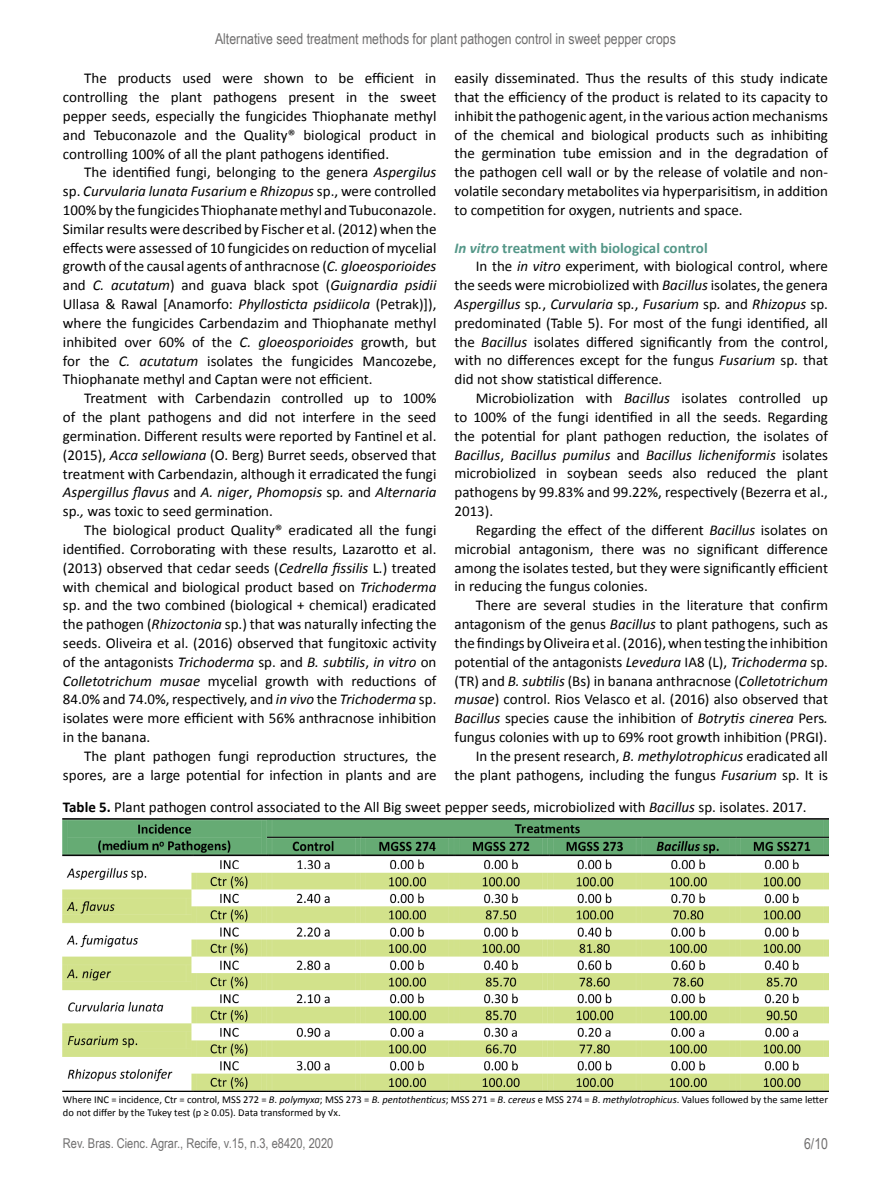
<style>
.page{position:relative;width:891px;height:1188px;background:#fff}
.page>*{position:absolute;margin:0;border:0;box-sizing:border-box;transform-origin:0 0}
.t1{font:15px/18.9px "Calibri";color:#000;text-align:justify}
.t2{font:italic 15px "Calibri";color:#000}
.t3{font:15px "Arial Narrow";color:#706f6f}
.t4{font:700 15px "Calibri";color:#549788}
.t5{font:13.5px "Arial Narrow";color:#706f6f}
.t6{font:10.5px/12.6px "Calibri";color:#000}
.s1{font-style:italic}
.s2{font-style:normal}
.s3{font-weight:700}
</style>
<div class="page">
<img style="left:63px;top:819px;width:765px;height:272px">
<p class="t3" style="left:215px;top:28px;width:462px">Alternative seed treatment methods for plant pathogen control in sweet pepper crops</p>
<p class="t1" style="left:63px;top:69px;width:375px;text-indent:21px">The products used were shown to be efficient in controlling the plant pathogens present in the sweet pepper seeds, especially the fungicides Thiophanate methyl and Tebuconazole and the Quality® biological product in controlling 100% of all the plant pathogens identified.</p>
<p class="t1" style="left:63px;top:163px;width:375px;text-indent:21px">The identified fungi, belonging to the genera <span class="s1">Aspergilus </span>sp. <span class="s1">Curvularia lunata Fusarium</span> e <span class="s1">Rhizopus</span> sp., were controlled 100% by the fungicides Thiophanate methyl and Tubuconazole.<br>Similar results were described by Fischer et al. (2012) when the effects were assessed of 10 fungicides on reduction of mycelial growth of the causal agents of anthracnose (<span class="s1">C. gloeosporioides </span>and <span class="s1">C. acutatum</span>) and guava black spot (<span class="s1">Guignardia psidii </span>Ullasa &amp; Rawal [Anamorfo: <span class="s1">Phyllosticta psidiicola</span> (Petrak)]), where the fungicides Carbendazim and Thiophanate methyl inhibited over 60% of the <span class="s1">C. gloeosporioides</span> growth, but for the <span class="s1">C. acutatum</span> isolates the fungicides Mancozebe, Thiophanate methyl and Captan were not efficient.</p>
<p class="t1" style="left:63px;top:389px;width:375px;text-indent:21px">Treatment with Carbendazin controlled up to 100% of the plant pathogens and did not interfere in the seed germination. Different results were reported by Fantinel et al. (2015), <span class="s1">Acca sellowiana</span> (O. Berg) Burret seeds, observed that treatment with Carbendazin, although it erradicated the fungi <span class="s1">Aspergillus flavus</span> and <span class="s1">A. niger</span>, <span class="s1">Phomopsis</span> sp<span class="s1">.</span> and <span class="s1">Alternaria </span>sp<span class="s1">.,</span> was toxic to seed germination.</p>
<p class="t1" style="left:63px;top:521px;width:375px;text-indent:21px">The biological product Quality® eradicated all the fungi identified. Corroborating with these results, Lazarotto et al. (2013) observed that cedar seeds (<span class="s1">Cedrella fissilis</span> L<span class="s1">.</span>) treated with chemical and biological product based on <span class="s1">Trichoderma </span>sp. and the two combined (biological + chemical) eradicated the pathogen (<span class="s1">Rhizoctonia</span> sp.) that was naturally infecting the seeds. Oliveira et al. (2016) observed that fungitoxic activity of the antagonists <span class="s1">Trichoderma</span> sp. and <span class="s1">B. subtilis</span>, <span class="s1">in vitro</span> on <span class="s1">Colletotrichum musae</span> mycelial growth with reductions of 84.0% and 74.0%, respectively, and <span class="s1">in vivo</span> the <span class="s1">Trichoderma</span> sp. isolates were more efficient with 56% anthracnose inhibition in the banana.</p>
<p class="t1" style="left:63px;top:747px;width:375px;text-align:right">The plant pathogen fungi reproduction structures, the spores, are a large potential for infection in plants and are</p>
<p class="t1" style="left:455px;top:69px;width:375px">easily disseminated. Thus the results of this study indicate that the efficiency of the product is related to its capacity to inhibit the pathogenic agent, in the various action mechanisms of the chemical and biological products such as inhibiting the germination tube emission and in the degradation of the pathogen cell wall or by the release of volatile and non&shy;volatile secondary metabolites via hyperparisitism, in addition to competition for oxygen, nutrients and space.</p>
<p class="t4" style="left:455px;top:238px;width:255px"><span class="s1">In vitro</span> treatment with biological control</p>
<p class="t1" style="left:476px;top:257px;width:354px">In the <span class="s1">in vitro</span> experiment, with biological control, where</p>
<p class="t1" style="left:455px;top:276px;width:375px">the seeds were microbiolized with <span class="s1">Bacillus</span> isolates, the genera</p>
<p class="t2" style="left:455px;top:294px;width:375px">Aspergillus <span class="s2">sp</span>.<span class="s2">,</span> Curvularia <span class="s2">sp</span>.<span class="s2">,</span> Fusarium <span class="s2">sp</span>. <span class="s2">and</span> Rhizopus <span class="s2">sp.</span></p>
<p class="t1" style="left:455px;top:313px;width:375px">predominated (Table 5). For most of the fungi identified, all</p>
<p class="t1" style="left:455px;top:332px;width:375px">the <span class="s1">Bacillus</span> isolates differed significantly from the control,</p>
<p class="t1" style="left:455px;top:351px;width:375px">with no differences except for the fungus <span class="s1">Fusarium</span> sp. that</p>
<p class="t1" style="left:455px;top:370px;width:209px">did not show statistical difference.</p>
<p class="t1" style="left:476px;top:389px;width:354px">Microbiolization with <span class="s1">Bacillus</span> isolates controlled up</p>
<p class="t1" style="left:455px;top:408px;width:375px">to 100% of the fungi identified in all the seeds. Regarding</p>
<p class="t1" style="left:455px;top:426px;width:375px">the potential for plant pathogen reduction, the isolates of</p>
<p class="t2" style="left:455px;top:444px;width:375px">Bacillus<span class="s2">,</span> Bacillus pumilus <span class="s2">and</span> Bacillus licheniformis <span class="s2">isolates</span></p>
<p class="t1" style="left:455px;top:464px;width:375px">microbiolized in soybean seeds also reduced the plant</p>
<p class="t1" style="left:455px;top:483px;width:375px">pathogens by 99.83% and 99.22%, respectively (Bezerra et al.,</p>
<p class="t1" style="left:455px;top:502px;width:40px">2013).</p>
<p class="t1" style="left:476px;top:521px;width:354px">Regarding the effect of the different <span class="s1">Bacillus</span> isolates on</p>
<p class="t1" style="left:455px;top:539px;width:375px">microbial antagonism, there was no significant difference</p>
<p class="t1" style="left:455px;top:558px;width:375px">among the isolates tested, but they were significantly efficient</p>
<p class="t1" style="left:455px;top:577px;width:195px">in reducing the fungus colonies.</p>
<p class="t1" style="left:476px;top:596px;width:354px">There are several studies in the literature that confirm</p>
<p class="t1" style="left:455px;top:615px;width:375px">antagonism of the genus <span class="s1">Bacillus</span> to plant pathogens, such as</p>
<p class="t1" style="left:455px;top:633px;width:375px">the findings by Oliveira et al. (2016), when testing the inhibition</p>
<p class="t1" style="left:455px;top:652px;width:375px">potential of the antagonists <span class="s1">Levedura</span> IA8 (L), <span class="s1">Trichoderma</span> sp.</p>
<p class="t1" style="left:455px;top:671px;width:375px">(TR) and <span class="s1">B. subtilis</span> (Bs) in banana anthracnose (<span class="s1">Colletotrichum</span></p>
<p class="t1" style="left:455px;top:690px;width:375px"><span class="s1">musae</span>) control. Rios Velasco et al. (2016) also observed that</p>
<p class="t1" style="left:455px;top:709px;width:375px"><span class="s1">Bacillus</span> species cause the inhibition of <span class="s1">Botrytis cinerea</span> Pers<span class="s1">.</span></p>
<p class="t1" style="left:455px;top:728px;width:374px">fungus colonies with up to 69% root growth inhibition (PRGI).</p>
<p class="t1" style="left:476px;top:746px;width:354px">In the present research, <span class="s1">B. methylotrophicus</span> eradicated all</p>
<p class="t1" style="left:455px;top:765px;width:375px">the plant pathogens, including the fungus <span class="s1">Fusarium</span> sp. It is</p>
<p class="t1" style="left:63px;top:798px;width:745px"><span class="s3">Table 5.</span> Plant pathogen control associated to the All Big sweet pepper seeds, microbiolized with <span class="s1">Bacillus</span> sp. isolates. 2017.</p>
<p class="t6" style="left:63px;top:1094px;width:767px">Where INC = incidence, Ctr = control, MSS 272 = <span class="s1">B</span>. <span class="s1">polymyxa</span>; MSS 273 = <span class="s1">B. pentothenticus</span>; MSS 271 = <span class="s1">B</span>. <span class="s1">cereus</span> e MSS 274 = <span class="s1">B</span>. <span class="s1">methylotrophicus</span>. Values followed by the same letter do not differ by the Tukey test (p ≥ 0.05). Data transformed by √x.</p>
<p class="t5" style="left:63px;top:1134px;width:272px">Rev. Bras. Cienc. Agrar., Recife, v.15, n.3, e8420, 2020</p>
<p class="t3" style="left:804px;top:1133px;width:25px">6/10</p>
</div>
